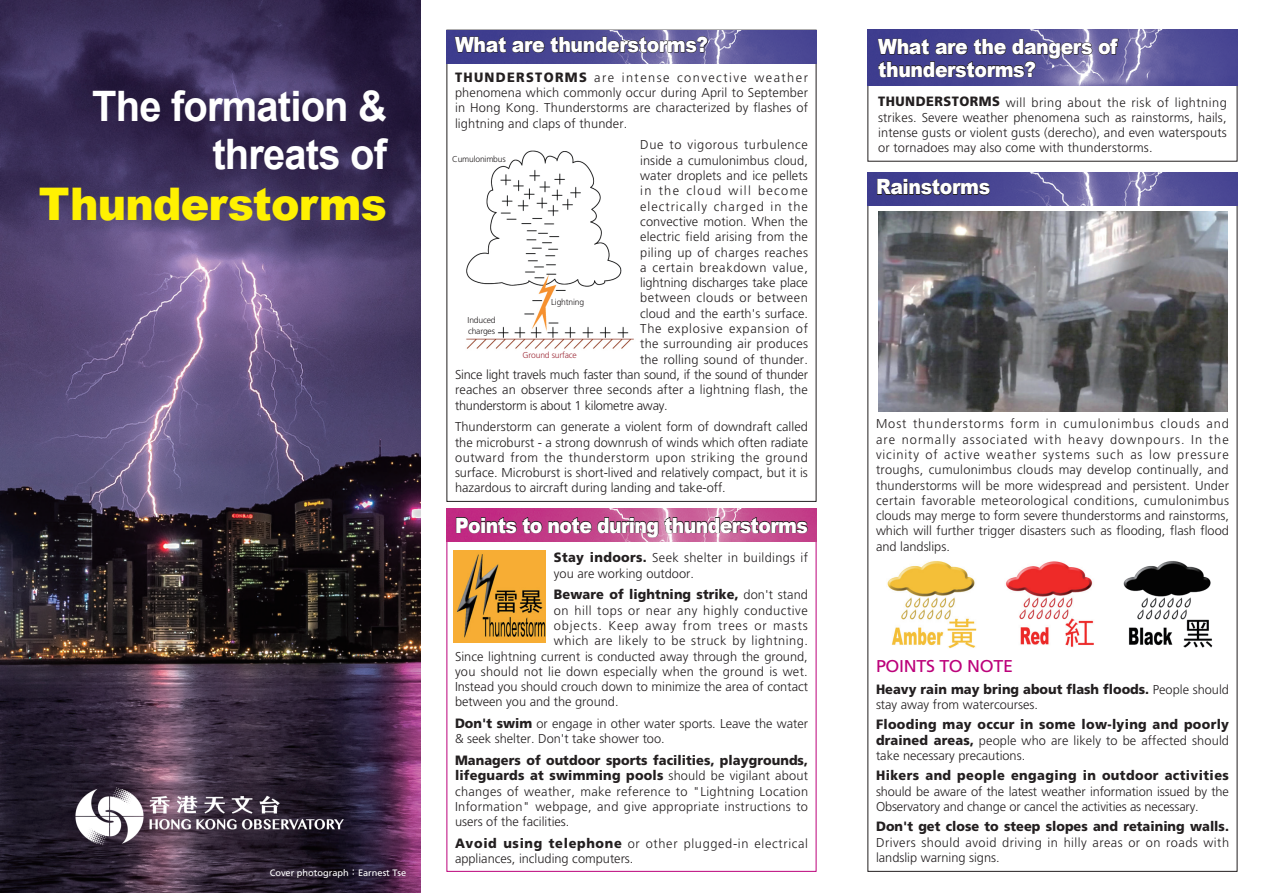
<style>
.page{position:relative;width:1263px;height:893px;background:#fff}
.page>*{position:absolute;margin:0;border:0;box-sizing:border-box;transform-origin:0 0}
.t1{font:900 45px "Arial";letter-spacing:-.02em;color:#fff101;scale:.95 1}
.t2{font:700 42px/48px "Arial";letter-spacing:-.02em;color:#fff;text-align:right;scale:.95 1}
.t3{font:900 21px/22.5px "Arial";letter-spacing:-.02em;color:#fff;scale:.9 1}
.t4{font:17.1px "Frutiger LT Std";letter-spacing:-.02em;color:#bc027a;scale:1.05 1}
.t5{font:900 13.5px/15.3px "Frutiger LT Std";letter-spacing:.005em;color:#231f20;scale:.95 1}
.t6{font:900 13.5px "Frutiger LT Std";letter-spacing:.03em;color:#231f20;scale:.95 1}
.t7{font:900 13.5px "Frutiger LT Std";letter-spacing:.025em;color:#231f20;scale:.95 1}
.t8{font:300 12.9px/15.3px "Frutiger LT Std";letter-spacing:.01em;color:#231f20;text-align:justify}
.t9{font:300 12.9px/15.3px "Frutiger LT Std";letter-spacing:-.01em;color:#231f20}
.t10{font:300 12.9px "Frutiger LT Std";letter-spacing:.04em;color:#231f20}
.t11{font:300 12.9px "Frutiger LT Std";letter-spacing:-.02em;color:#231f20}
.t12{font:300 12.9px/15.3px "Frutiger LT Std";letter-spacing:.035em;color:#231f20}
.t13{font:300 12.9px "Frutiger LT Std";letter-spacing:.05em;color:#231f20}
.t14{font:300 12.9px "Frutiger LT Std";letter-spacing:.07em;color:#231f20}
.t15{font:300 12.9px "Frutiger LT Std";letter-spacing:.075em;color:#231f20}
.t16{font:300 12.9px "Frutiger LT Std";letter-spacing:.03em;color:#231f20}
.t17{font:300 12.9px "Frutiger LT Std";letter-spacing:.06em;color:#231f20}
.t18{font:300 12.9px "Frutiger LT Std";letter-spacing:.1em;color:#231f20}
.t19{font:9.3px "Frutiger LT Std";color:#fff}
.t20{font:300 8.55px/10.5px "Frutiger LT Std";letter-spacing:-.02em;color:#231f20}
.t21{font:300 8.55px "Frutiger LT Std";letter-spacing:-.02em;color:#9e2d3a}
.s1{font-family:"DF Li Hei Md HK BF";font-size:9.75px}
.s2{font-weight:900;font-size:13.5px}
.s3{font-weight:300;font-size:12.9px}
</style>
<div class="page">
<img style="left:466px;top:150px;width:168px;height:199px">
<img style="left:0;top:0;width:421px;height:893px">
<img style="left:447px;top:508px;width:369px;height:34px">
<img style="left:453px;top:550px;width:92px;height:93px">
<img style="left:887px;top:561px;width:89px;height:88px">
<img style="left:1123px;top:561px;width:89px;height:87px">
<img style="left:1005px;top:561px;width:89px;height:86px">
<img style="left:868px;top:30px;width:369px;height:55px">
<img style="left:868px;top:173px;width:369px;height:33px">
<img style="left:447px;top:30px;width:369px;height:33px">
<svg style="left:877px;top:178px;width:113px;height:18px;background:#38366f"></svg>
<svg style="left:456px;top:516px;width:352px;height:22px;background:#a34579"></svg>
<img style="left:878px;top:212px;width:349px;height:199px">
<svg style="left:877px;top:38px;width:242px;height:40px;background:#4e4a83"></svg>
<img style="left:58px;top:769px;width:303px;height:93px">
<svg style="left:454px;top:36px;width:254px;height:17px;background:#454276"></svg>
<h2 class="t2" style="left:92px;top:83px;width:312px">The formation &amp; threats of</h2>
<h1 class="t1" style="left:39px;top:171px;width:368px">Thunderstorms</h1>
<p class="t19" style="left:270px;top:867px;width:138px">Cover photograph<span class="s1">：</span>Earnest Tse</p>
<h3 class="t3" style="left:455px;top:33px;width:283px">What are thunderstorms?</h3>
<p class="t8" style="left:455px;top:70px;width:355px"><span class="s2">THUNDERSTORMS</span> are intense convective weather phenomena which commonly occur during April to September in Hong Kong. Thunderstorms are characterized by flashes of lightning and claps of thunder.</p>
<p class="t13" style="left:640px;top:138px;width:169px">Due to vigorous turbulence</p>
<p class="t8" style="left:640px;top:153px;width:169px">inside a cumulonimbus cloud,</p>
<p class="t8" style="left:640px;top:168px;width:169px">water droplets and ice pellets</p>
<p class="t18" style="left:640px;top:184px;width:169px">in the cloud will become</p>
<p class="t15" style="left:640px;top:199px;width:169px">electrically charged in the</p>
<p class="t8" style="left:640px;top:214px;width:169px">convective motion. When the</p>
<p class="t8" style="left:640px;top:229px;width:169px">electric field arising from the</p>
<p class="t16" style="left:640px;top:245px;width:169px">piling up of charges reaches</p>
<p class="t13" style="left:640px;top:260px;width:169px">a certain breakdown value,</p>
<p class="t9" style="left:640px;top:275px;width:169px">lightning discharges take place</p>
<p class="t10" style="left:640px;top:291px;width:169px">between clouds or between</p>
<p class="t8" style="left:640px;top:306px;width:169px">cloud and the earth's surface.</p>
<p class="t17" style="left:640px;top:321px;width:169px">The explosive expansion of</p>
<p class="t8" style="left:640px;top:336px;width:169px">the surrounding air produces</p>
<p class="t8" style="left:640px;top:352px;width:169px">the rolling sound of thunder.</p>
<p class="t11" style="left:455px;top:367px;width:354px">Since light travels much faster than sound, if the sound of thunder</p>
<p class="t8" style="left:455px;top:382px;width:354px">reaches an observer three seconds after a lightning flash, the</p>
<p class="t11" style="left:455px;top:398px;width:214px">thunderstorm is about 1 kilometre away.</p>
<p class="t8" style="left:455px;top:419px;width:355px">Thunderstorm can generate a violent form of downdraft called the microburst - a strong downrush of winds which often radiate outward from the thunderstorm upon striking the ground surface. Microburst is short-lived and relatively compact, but it is hazardous to aircraft during landing and take-off.</p>
<p class="t20" style="left:452px;top:154px;width:55px">Cumulonimbus</p>
<p class="t20" style="left:551px;top:297px;width:34px">Lightning</p>
<p class="t20" style="left:468px;top:315px;width:29px">Induced charges</p>
<p class="t21" style="left:522px;top:350px;width:56px">Ground surface</p>
<h3 class="t3" style="left:455px;top:513px;width:394px">Points to note during thunderstorms</h3>
<p class="t8" style="left:554px;top:550px;width:256px"><span class="s2">Stay indoors.</span> Seek shelter in buildings if you are working outdoor.</p>
<p class="t5" style="left:554px;top:587px;width:269px">Beware of lightning strike, <span class="s3">don't stand</span></p>
<p class="t10" style="left:554px;top:603px;width:255px">on hill tops or near any highly conductive</p>
<p class="t14" style="left:554px;top:618px;width:255px">objects. Keep away from trees or masts</p>
<p class="t10" style="left:554px;top:633px;width:256px">which are likely to be struck by lightning.</p>
<p class="t8" style="left:455px;top:649px;width:354px">Since lightning current is conducted away through the ground,</p>
<p class="t8" style="left:455px;top:664px;width:354px">you should not lie down especially when the ground is wet.</p>
<p class="t8" style="left:455px;top:679px;width:354px">Instead you should crouch down to minimize the area of contact</p>
<p class="t8" style="left:455px;top:695px;width:165px">between you and the ground.</p>
<p class="t8" style="left:455px;top:716px;width:354px"><span class="s2">Don't swim</span> or engage in other water sports. Leave the water &amp; seek shelter. Don't take shower too.</p>
<p class="t5" style="left:455px;top:752px;width:373px">Managers of outdoor sports facilities, playgrounds, lifeguards at swimming pools <span class="s3">should be vigilant about</span></p>
<p class="t8" style="left:455px;top:784px;width:355px">changes of weather, make reference to "Lightning Location Information" webpage, and give appropriate instructions to users of the facilities.</p>
<p class="t8" style="left:455px;top:836px;width:355px"><span class="s2">Avoid using telephone</span> or other plugged-in electrical appliances, including computers.</p>
<h3 class="t3" style="left:878px;top:35px;width:268px">What are the dangers of thunderstorms?</h3>
<p class="t8" style="left:878px;top:95px;width:350px"><span class="s2">THUNDERSTORMS</span> will bring about the risk of lightning strikes. Severe weather phenomena such as rainstorms, hails, intense gusts or violent gusts (derecho), and even waterspouts or tornadoes may also come with thunderstorms.</p>
<h3 class="t3" style="left:876px;top:175px;width:128px">Rainstorms</h3>
<p class="t8" style="left:876px;top:416px;width:355px">Most thunderstorms form in cumulonimbus clouds and are normally associated with heavy downpours. In the vicinity of active weather systems such as low pressure troughs, cumulonimbus clouds may develop continually, and thunderstorms will be more widespread and persistent. Under certain favorable meteorological conditions, cumulonimbus clouds may merge to form severe thunderstorms and rainstorms, which will further trigger disasters such as flooding, flash flood and landslips.</p>
<h3 class="t4" style="left:876px;top:655px;width:132px">POINTS TO NOTE</h3>
<p class="t5" style="left:876px;top:681px;width:373px">Heavy rain may bring about flash floods. <span class="s3">People should</span></p>
<p class="t8" style="left:876px;top:697px;width:164px">stay away from watercourses.</p>
<p class="t7" style="left:876px;top:716px;width:373px">Flooding may occur in some low-lying and poorly</p>
<p class="t8" style="left:876px;top:733px;width:355px"><span class="s2">drained areas,</span> people who are likely to be affected should take necessary precautions.</p>
<p class="t6" style="left:876px;top:767px;width:373px">Hikers and people engaging in outdoor activities</p>
<p class="t9" style="left:876px;top:784px;width:354px">should be aware of the latest weather information issued by the<br>Observatory and change or cancel the activities as necessary.</p>
<p class="t5" style="left:876px;top:819px;width:373px">Don't get close to steep slopes and retaining walls.</p>
<p class="t12" style="left:876px;top:835px;width:355px">Drivers should avoid driving in hilly areas or on roads with landslip warning signs.</p>
</div>
